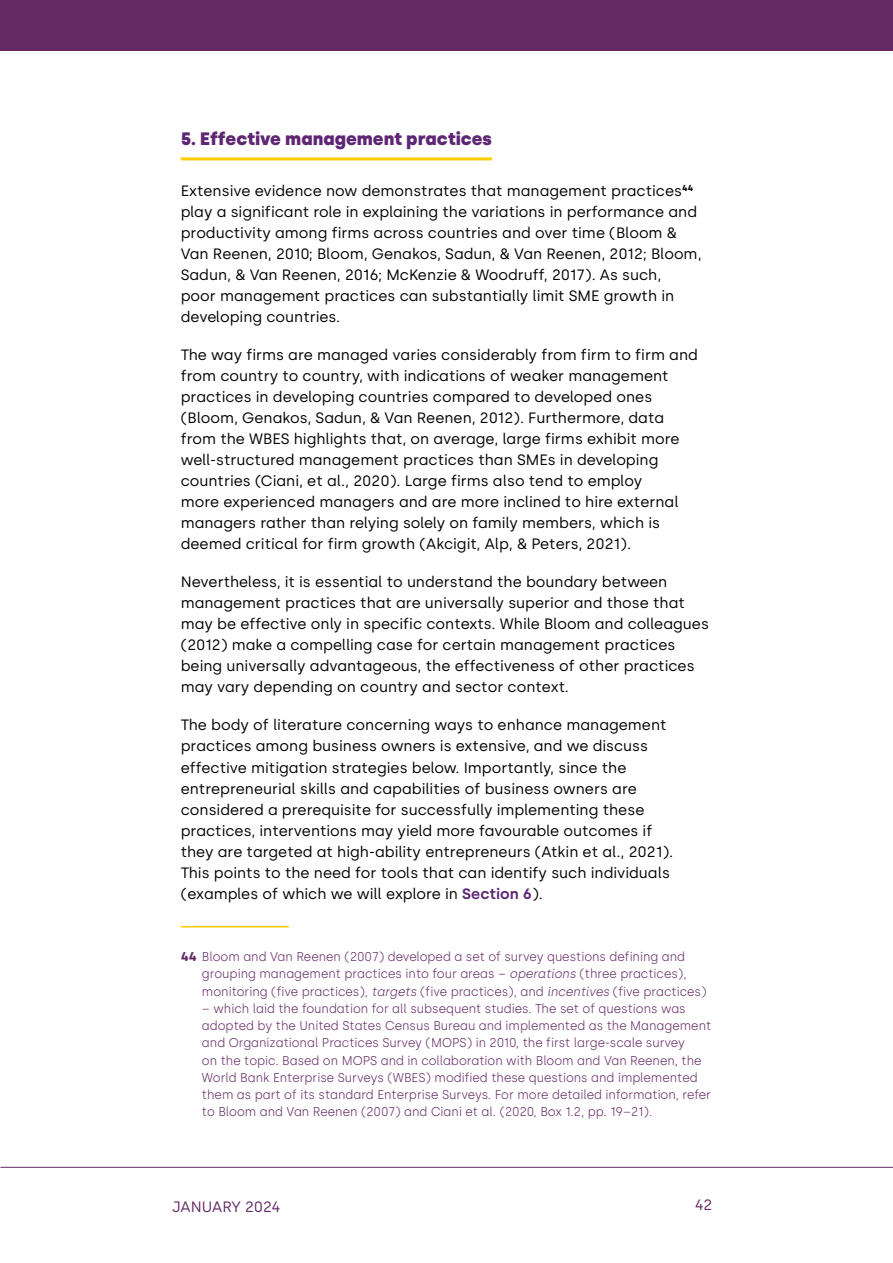
<style>
.page{position:relative;width:893px;height:1263px;background:#fff}
.page>*{position:absolute;margin:0;border:0;box-sizing:border-box;transform-origin:0 0}
.t1{font:900 18px "Silka";color:#5e2673}
.t2{font:15px/21px "Silka";color:#000}
.t3{font:15px "Silka";color:#652a65}
.t4{font:300 12.75px/17.2px "Silka";color:#652a65;scale:.95 1}
.s1{font-weight:600;color:#5e2673}
.s2{font-weight:700}
.s3{font-style:italic}
</style>
<div class="page">
<div style="left:0;top:0;width:893px;height:51px;background:#652a65"></div>
<hr style="left:0;top:1167px;width:893px;height:1px;background:#652a65">
<hr style="left:181px;top:157px;width:311px;height:3px;background:#fc0">
<hr style="left:181px;top:926px;width:108px;height:1px;background:#ffcd02">
<p class="t1" style="left:181px;top:128px;width:313px">5. Effective management practices</p>
<p class="t2" style="left:181px;top:180px;width:522px">Extensive evidence now demonstrates that management practices<sup>44 </sup>play a significant role in explaining the variations in performance and productivity among firms across countries and over time (Bloom &amp; Van Reenen, 2010; Bloom, Genakos, Sadun, &amp; Van Reenen, 2012; Bloom, Sadun, &amp; Van Reenen, 2016; McKenzie &amp; Woodruff, 2017). As such,<br>poor management practices can substantially limit SME growth in developing countries.</p>
<p class="t2" style="left:181px;top:344px;width:519px">The way firms are managed varies considerably from firm to firm and from country to country, with indications of weaker management practices in developing countries compared to developed ones (Bloom, Genakos, Sadun, &amp; Van Reenen, 2012). Furthermore, data from the WBES highlights that, on average, large firms exhibit more well-structured management practices than SMEs in developing countries (Ciani, et al., 2020). Large firms also tend to employ<br>more experienced managers and are more inclined to hire external managers rather than relying solely on family members, which is deemed critical for firm growth (Akcigit, Alp, &amp; Peters, 2021).</p>
<p class="t2" style="left:181px;top:571px;width:530px">Nevertheless, it is essential to understand the boundary between management practices that are universally superior and those that may be effective only in specific contexts. While Bloom and colleagues (2012) make a compelling case for certain management practices being universally advantageous, the effectiveness of other practices may vary depending on country and sector context.</p>
<p class="t2" style="left:181px;top:715px;width:494px">The body of literature concerning ways to enhance management practices among business owners is extensive, and we discuss effective mitigation strategies below. Importantly, since the entrepreneurial skills and capabilities of business owners are considered a prerequisite for successfully implementing these practices, interventions may yield more favourable outcomes if they are targeted at high-ability entrepreneurs (Atkin et al., 2021).<br>This points to the need for tools that can identify such individuals (examples of which we will explore in <span class="s1">Section 6</span>).</p>
<p class="t4" style="left:202px;top:948px;width:533px;text-indent:-21px"><span class="s2">44</span> Bloom and Van Reenen (2007) developed a set of survey questions defining and grouping management practices into four areas – <span class="s3">operations</span> (three practices), monitoring (five practices), <span class="s3">targets</span> (five practices), and <span class="s3">incentives</span> (five practices)</p>
<p class="t4" style="left:202px;top:1000px;width:538px">– which laid the foundation for all subsequent studies. The set of questions was adopted by the United States Census Bureau and implemented as the Management and Organizational Practices Survey (MOPS) in 2010, the first large-scale survey<br>on the topic. Based on MOPS and in collaboration with Bloom and Van Reenen, the World Bank Enterprise Surveys (WBES) modified these questions and implemented them as part of its standard Enterprise Surveys. For more detailed information, refer to Bloom and Van Reenen (2007) and Ciani et al. (2020, Box 1.2, pp. 19–21).</p>
<p class="t3" style="left:172px;top:1198px;width:110px">JANUARY 2024</p>
<p class="t3" style="left:695px;top:1195px;width:19px">42</p>
</div>
